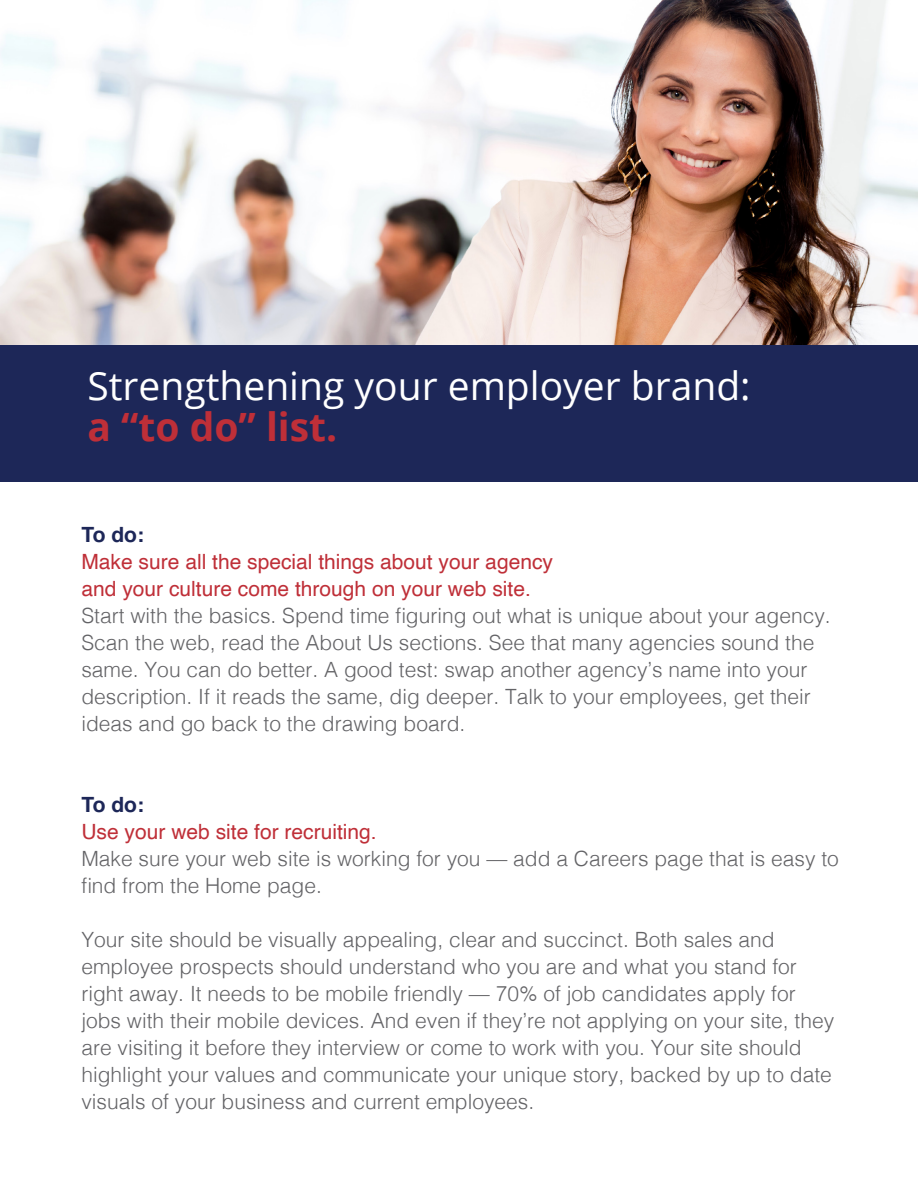
<style>
.page{position:relative;width:918px;height:1188px;background:#fff}
.page>*{position:absolute;margin:0;border:0;box-sizing:border-box;transform-origin:0 0}
.t1{font:39px "Open Sans";color:#fff}
.t2{font:700 39px "Open Sans";color:#bf2f38}
.t3{font:300 21px/27px "Helvetica";color:#636366}
.t4{font:21px "Helvetica";color:#bf2f38}
.t5{font:700 21px "Helvetica";letter-spacing:-.035em;color:#1d2758}
</style>
<div class="page">
<img style="left:1px;top:0;width:916px;height:346px">
<div style="left:0;top:346px;width:918px;height:136px;background:#1d2758"></div>
<p class="t1" style="left:87px;top:359px;width:665px">Strengthening your employer brand:</p>
<p class="t2" style="left:87px;top:399px;width:251px">a “to do” list.</p>
<p class="t5" style="left:81px;top:518px;width:64px">To do:</p>
<p class="t4" style="left:81px;top:546px;width:473px">Make sure all the special things about your agency</p>
<p class="t4" style="left:81px;top:573px;width:451px">and your culture come through on your web site.</p>
<p class="t3" style="left:81px;top:601px;width:751px">Start with the basics. Spend time figuring out what is unique about your agency.<br>Scan the web, read the About Us sections. See that many agencies sound the same. You can do better. A good test: swap another agency’s name into your description. If it reads the same, dig deeper. Talk to your employees, get their ideas and go back to the drawing board.</p>
<p class="t5" style="left:81px;top:788px;width:64px">To do:</p>
<p class="t4" style="left:81px;top:816px;width:297px">Use your web site for recruiting.</p>
<p class="t3" style="left:81px;top:844px;width:759px">Make sure your web site is working for you — add a Careers page that is easy to find from the Home page.</p>
<p class="t3" style="left:81px;top:925px;width:754px">Your site should be visually appealing, clear and succinct. Both sales and employee prospects should understand who you are and what you stand for right away. It needs to be mobile friendly — 70% of job candidates apply for jobs with their mobile devices. And even if they’re not applying on your site, they are visiting it before they interview or come to work with you. Your site should highlight your values and communicate your unique story, backed by up to date visuals of your business and current employees.</p>
</div>
